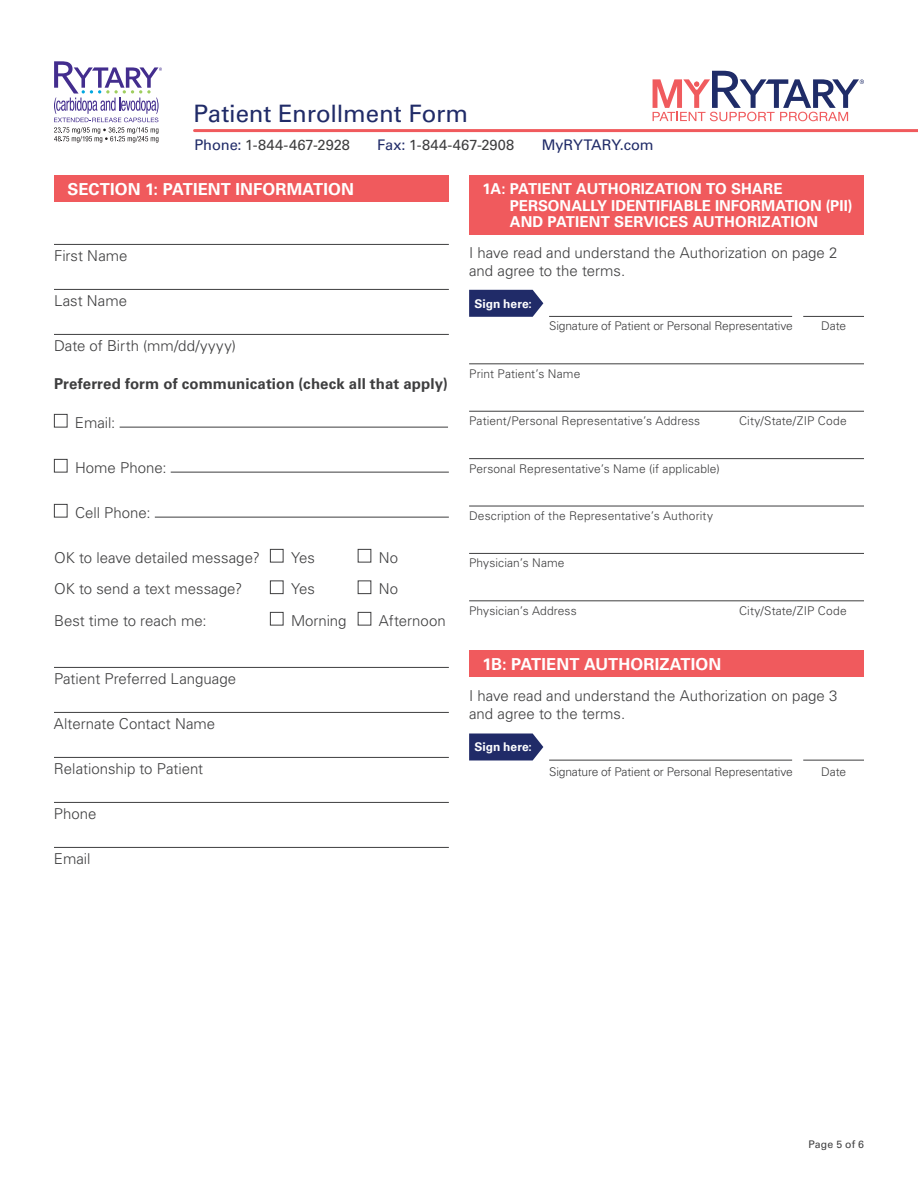
<style>
.page{position:relative;width:918px;height:1188px;background:#fff}
.page>*{position:absolute;margin:0;border:0;box-sizing:border-box;transform-origin:0 0}
.t1{font:24px "Univers LT Std";letter-spacing:-.005em;color:#202b68}
.t2{font:700 16.5px "Univers LT Std";letter-spacing:.005em;color:#fff}
.t3{font:300 15px/18px "Univers LT Std";color:#3e3e3f}
.t4{font:700 15px/16.5px "Univers LT Std";letter-spacing:.005em;color:#fff}
.t5{font:700 15px "Univers LT Std";letter-spacing:.01em;color:#3e3e3f}
.t6{font:14.7px "Univers LT Std";letter-spacing:.005em;color:#3e3e3f}
.t7{font:14.7px "Univers LT Std";color:#202b68}
.t8{font:300 12px "Univers LT Std";letter-spacing:.005em;color:#3e3e3f}
.t9{font:300 12px "Univers LT Std";letter-spacing:-.015em;color:#3e3e3f}
.t10{font:700 12px "Univers LT Std";color:#fff}
.t11{font:10.5px "Univers LT Std";letter-spacing:.02em;color:#3e3e3f}
.s1{color:#202b68}
</style>
<div class="page">
<svg style="left:54px;top:61px;width:108px;height:82px"></svg>
<hr style="left:195px;top:129px;width:723px;height:3px;background:#f05a5d">
<svg style="left:653px;top:71px;width:211px;height:50px"></svg>
<hr style="left:469px;top:363px;width:395px;height:1px;background:#3e3e3f">
<hr style="left:469px;top:411px;width:395px;height:1px;background:#3e3e3f">
<hr style="left:469px;top:458px;width:395px;height:1px;background:#3e3e3f">
<hr style="left:469px;top:506px;width:395px;height:1px;background:#3e3e3f">
<hr style="left:469px;top:553px;width:395px;height:1px;background:#3e3e3f">
<hr style="left:469px;top:600px;width:395px;height:1px;background:#3e3e3f">
<div style="left:469px;top:176px;width:395px;height:59px;background:#f05a5d"></div>
<svg style="left:469px;top:290px;width:74px;height:27px;background:#303a73"></svg>
<hr style="left:549px;top:316px;width:243px;height:1px;background:#3e3e3f">
<hr style="left:803px;top:316px;width:61px;height:1px;background:#3e3e3f">
<div style="left:469px;top:650px;width:395px;height:27px;background:#f05a5d"></div>
<svg style="left:469px;top:734px;width:74px;height:26px;background:#2e3972"></svg>
<hr style="left:549px;top:760px;width:243px;height:1px;background:#3e3e3f">
<hr style="left:803px;top:760px;width:61px;height:1px;background:#3e3e3f">
<hr style="left:54px;top:244px;width:395px;height:1px;background:#3e3e3f">
<hr style="left:54px;top:289px;width:395px;height:1px;background:#3e3e3f">
<hr style="left:54px;top:334px;width:395px;height:1px;background:#3e3e3f">
<hr style="left:54px;top:667px;width:395px;height:1px;background:#3e3e3f">
<hr style="left:54px;top:712px;width:395px;height:1px;background:#3e3e3f">
<hr style="left:54px;top:757px;width:395px;height:1px;background:#3e3e3f">
<hr style="left:54px;top:802px;width:395px;height:1px;background:#3e3e3f">
<hr style="left:54px;top:847px;width:395px;height:1px;background:#3e3e3f">
<div style="left:54px;top:176px;width:395px;height:26px;background:#f05a5d"></div>
<div style="left:54px;top:414px;width:14px;height:14px;border:1px solid #3e3e3f"></div>
<hr style="left:120px;top:427px;width:328px;height:1px;background:#3e3e3f">
<div style="left:54px;top:459px;width:14px;height:13px;border:1px solid #3e3e3f"></div>
<hr style="left:171px;top:472px;width:278px;height:1px;background:#3e3e3f">
<div style="left:54px;top:504px;width:14px;height:14px;border:1px solid #3e3e3f"></div>
<hr style="left:155px;top:517px;width:294px;height:1px;background:#3e3e3f">
<div style="left:270px;top:549px;width:14px;height:13px;border:1px solid #3e3e3f"></div>
<div style="left:358px;top:549px;width:13px;height:13px;border:1px solid #3e3e3f"></div>
<div style="left:270px;top:580px;width:14px;height:14px;border:1px solid #3e3e3f"></div>
<div style="left:358px;top:580px;width:13px;height:14px;border:1px solid #3e3e3f"></div>
<div style="left:270px;top:612px;width:14px;height:14px;border:1px solid #3e3e3f"></div>
<div style="left:358px;top:612px;width:13px;height:14px;border:1px solid #3e3e3f"></div>
<h1 class="t1" style="left:194px;top:99px;width:276px">Patient Enrollment Form</h1>
<p class="t6" style="left:194px;top:136px;width:157px"><span class="s1">Phone:</span> 1-844-467-2928</p>
<p class="t6" style="left:377px;top:136px;width:139px"><span class="s1">Fax:</span> 1-844-467-2908</p>
<p class="t7" style="left:542px;top:136px;width:114px">MyRYTARY.com</p>
<p class="t2" style="left:68px;top:179px;width:288px">SECTION 1: PATIENT INFORMATION</p>
<p class="t3" style="left:54px;top:247px;width:75px">First Name</p>
<p class="t3" style="left:54px;top:292px;width:75px">Last Name</p>
<p class="t3" style="left:54px;top:337px;width:184px">Date of Birth (mm/dd/yyyy)</p>
<p class="t5" style="left:54px;top:375px;width:395px">Preferred form of communication (check all that apply)</p>
<p class="t3" style="left:75px;top:413px;width:42px">Email:</p>
<p class="t3" style="left:75px;top:458px;width:93px">Home Phone:</p>
<p class="t3" style="left:75px;top:503px;width:77px">Cell Phone:</p>
<p class="t3" style="left:54px;top:548px;width:207px">OK to leave detailed message?</p>
<p class="t3" style="left:291px;top:548px;width:25px">Yes</p>
<p class="t3" style="left:379px;top:548px;width:21px">No</p>
<p class="t3" style="left:54px;top:580px;width:190px">OK to send a text message?</p>
<p class="t3" style="left:291px;top:580px;width:25px">Yes</p>
<p class="t3" style="left:379px;top:580px;width:21px">No</p>
<p class="t3" style="left:54px;top:611px;width:154px">Best time to reach me:</p>
<p class="t3" style="left:291px;top:611px;width:57px">Morning</p>
<p class="t3" style="left:379px;top:611px;width:68px">Afternoon</p>
<p class="t3" style="left:54px;top:670px;width:184px">Patient Preferred Language</p>
<p class="t3" style="left:54px;top:715px;width:163px">Alternate Contact Name</p>
<p class="t3" style="left:54px;top:760px;width:151px">Relationship to Patient</p>
<p class="t3" style="left:54px;top:805px;width:44px">Phone</p>
<p class="t3" style="left:54px;top:850px;width:38px">Email</p>
<p class="t4" style="left:510px;top:181px;width:344px;text-indent:-27px">1A: PATIENT AUTHORIZATION TO SHARE<br>PERSONALLY IDENTIFIABLE INFORMATION (PII)<br>AND PATIENT SERVICES AUTHORIZATION</p>
<p class="t3" style="left:469px;top:244px;width:370px">I have read and understand the Authorization on page 2 and agree to the terms.</p>
<p class="t10" style="left:475px;top:296px;width:59px">Sign here:</p>
<p class="t9" style="left:549px;top:319px;width:245px">Signature of Patient or Personal Representative</p>
<p class="t8" style="left:821px;top:319px;width:27px">Date</p>
<p class="t8" style="left:469px;top:366px;width:113px">Print Patient’s Name</p>
<p class="t8" style="left:469px;top:414px;width:233px">Patient/Personal Representative’s Address</p>
<p class="t8" style="left:739px;top:414px;width:109px">City/State/ZIP Code</p>
<p class="t8" style="left:469px;top:461px;width:252px">Personal Representative’s Name (if applicable)</p>
<p class="t8" style="left:469px;top:508px;width:245px">Description of the Representative’s Authority</p>
<p class="t8" style="left:469px;top:556px;width:97px">Physician’s Name</p>
<p class="t8" style="left:469px;top:603px;width:109px">Physician’s Address</p>
<p class="t8" style="left:739px;top:603px;width:109px">City/State/ZIP Code</p>
<p class="t2" style="left:483px;top:654px;width:240px">1B: PATIENT AUTHORIZATION</p>
<p class="t3" style="left:469px;top:686px;width:370px">I have read and understand the Authorization on page 3 and agree to the terms.</p>
<p class="t10" style="left:475px;top:740px;width:59px">Sign here:</p>
<p class="t9" style="left:549px;top:764px;width:245px">Signature of Patient or Personal Representative</p>
<p class="t8" style="left:821px;top:764px;width:27px">Date</p>
<p class="t11" style="left:808px;top:1138px;width:57px">Page 5 of 6</p>
</div>
